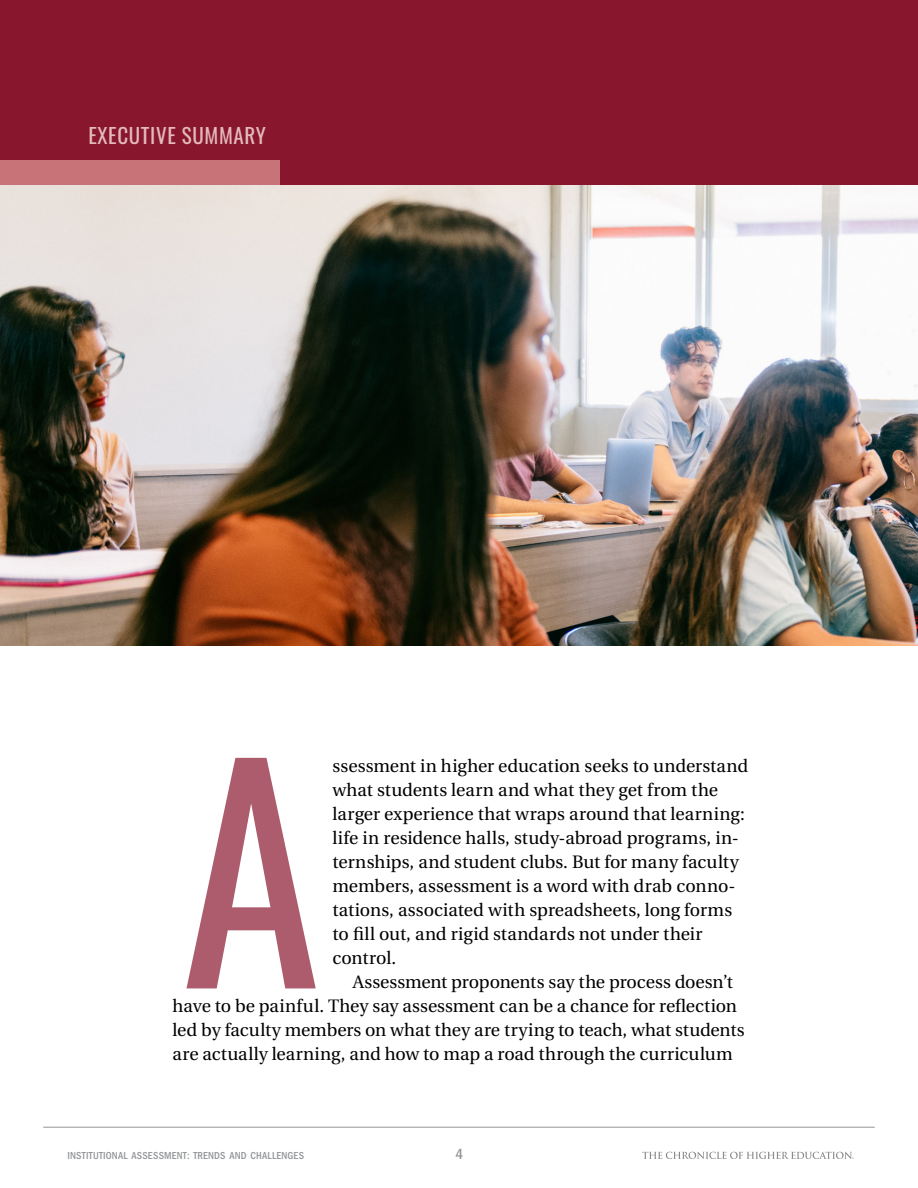
<style>
.page{position:relative;width:918px;height:1188px;background:#fff}
.page>*{position:absolute;margin:0;border:0;box-sizing:border-box;transform-origin:0 0}
._2023_Adobe_RB_Body_Copy{font:284.7px "Oswald";color:#ac5c6c}
.Section_Headers{font:21px "Oswald";letter-spacing:.03em;color:#e3b9bb}
._2023_Adobe_RB_Body_Copy-2{font:18px/24px "Heuristica";color:#000}
.t1{font:500 condensed 15px "ITC Franklin Gothic Std";color:#939598}
.t2{font:500 condensed 10.5px "ITC Franklin Gothic Std";letter-spacing:.02em;color:#939598}
</style>
<div class="page">
<hr style="left:43px;top:1127px;width:832px;height:1px;background:#939598">
<svg style="left:642px;top:1152px;width:212px;height:7px"></svg>
<div style="left:0;top:0;width:918px;height:185px;background:#88162d"></div>
<div style="left:0;top:160px;width:279px;height:25px;background:#c87378"></div>
<img style="left:0;top:185px;width:918px;height:461px">
<p class="Section_Headers" style="left:88px;top:117px;width:179px">EXECUTIVE SUMMARY</p>
<p class="_2023_Adobe_RB_Body_Copy" style="left:181px;top:619px;width:142px">A</p>
<p class="_2023_Adobe_RB_Body_Copy-2" style="left:333px;top:754px;width:417px">ssessment in higher education seeks to understand what students learn and what they get from the larger experience that wraps around that learning: life in residence halls, study-abroad programs, in&shy;ternships, and student clubs. But for many faculty members, assessment is a word with drab conno&shy;tations, associated with spreadsheets, long forms to fill out, and rigid standards not under their control.</p>
<p class="_2023_Adobe_RB_Body_Copy-2" style="left:173px;top:970px;width:574px;text-indent:180px">Assessment proponents say the process doesn’t have to be painful. They say assessment can be a chance for reflection led by faculty members on what they are trying to teach, what students are actually learning, and how to map a road through the curriculum</p>
<p class="t2" style="left:68px;top:1150px;width:238px">INSTITUTIONAL ASSESSMENT: TRENDS AND CHALLENGES</p>
<p class="t1" style="left:456px;top:1146px;width:9px">4</p>
</div>
